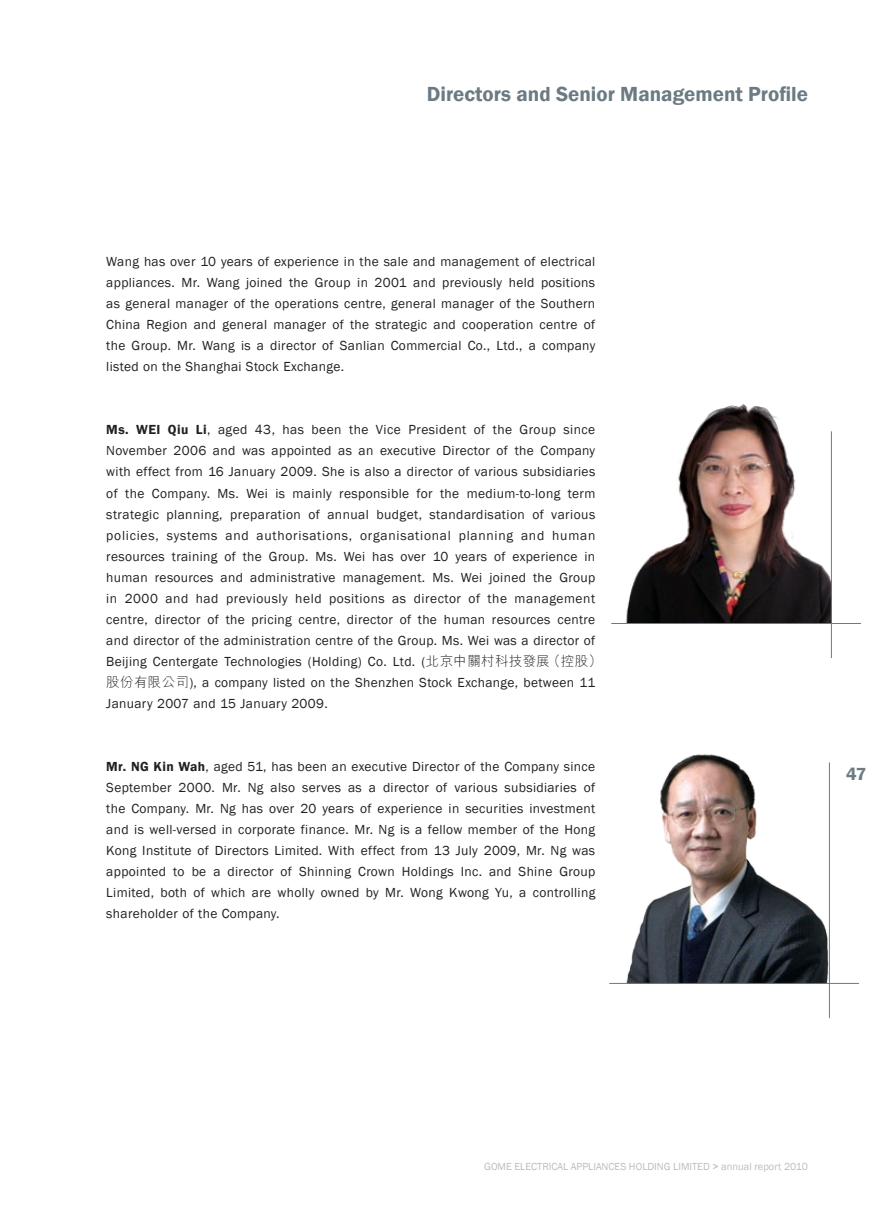
<style>
.page{position:relative;width:893px;height:1212px;background:#fff}
.page>*{position:absolute;margin:0;border:0;box-sizing:border-box;transform-origin:0 0}
.t1{font:600 21px "Franklin Gothic";color:#6b7a83}
.t2{font:600 18px "Franklin Gothic";color:#6b7a83}
.t3{font:13.5px/21px "Franklin Gothic";letter-spacing:.025em;color:#231f20;text-align:justify}
.t4{font:10.5px "Franklin Gothic";color:#bcbdc0}
.s1{font-weight:600}
.s2{font-family:"M Hei HK";font-weight:300}
.s3{font-weight:500}
</style>
<div class="page">
<img style="left:626px;top:404px;width:205px;height:219px">
<hr style="left:611px;top:623px;width:250px;height:1px;background:#6b7a83">
<hr style="left:831px;top:431px;width:1px;height:227px;background:#6b7a83">
<img style="left:620px;top:754px;width:216px;height:229px">
<hr style="left:609px;top:983px;width:250px;height:1px;background:#6b7a83">
<hr style="left:829px;top:762px;width:1px;height:256px;background:#6b7a83">
<h1 class="t1" style="left:427px;top:81px;width:383px">Directors and Senior Management Profile</h1>
<p class="t3" style="left:106px;top:252px;width:490px">Wang has over 10 years of experience in the sale and management of electrical appliances. Mr. Wang joined the Group in 2001 and previously held positions as general manager of the operations centre, general manager of the Southern China Region and general manager of the strategic and cooperation centre of the Group. Mr. Wang is a director of Sanlian Commercial Co., Ltd., a company listed on the Shanghai Stock Exchange.</p>
<p class="t3" style="left:106px;top:420px;width:497px;text-align:left"><span class="s1">Ms. WEI Qiu Li</span>, aged 43, has been the Vice President of the Group since November 2006 and was appointed as an executive Director of the Company with effect from 16 January 2009. She is also a director of various subsidiaries of the Company. Ms. Wei is mainly responsible for the medium-to-long term strategic planning, preparation of annual budget, standardisation of various policies, systems and authorisations, organisational planning and human resources training of the Group. Ms. Wei has over 10 years of experience in human resources and administrative management. Ms. Wei joined the Group in 2000 and had previously held positions as director of the management centre, director of the pricing centre, director of the human resources centre and director of the administration centre of the Group. Ms. Wei was a director of Beijing Centergate Technologies (Holding) Co. Ltd. (<span class="s2">北京中關村科技發展（控股）股份有限公司</span>), a company listed on the Shenzhen Stock Exchange, between 11<br>January 2007 and 15 January 2009.</p>
<p class="t3" style="left:106px;top:756px;width:490px"><span class="s1">Mr. NG Kin Wah</span>, aged 51, has been an executive Director of the Company since September 2000. Mr. Ng also serves as a director of various subsidiaries of the Company. Mr. Ng has over 20 years of experience in securities investment and is well-versed in corporate finance. Mr. Ng is a fellow member of the Hong Kong Institute of Directors Limited. With effect from 13 July 2009, Mr. Ng was appointed to be a director of Shinning Crown Holdings Inc. and Shine Group Limited, both of which are wholly owned by Mr. Wong Kwong Yu, a controlling shareholder of the Company.</p>
<h2 class="t2" style="left:846px;top:763px;width:22px">47</h2>
<p class="t4" style="left:484px;top:1160px;width:325px">GOME ELECTRICAL APPLIANCES HOLDING LIMITED <span class="s3">&gt;</span> annual report 2010</p>
</div>
